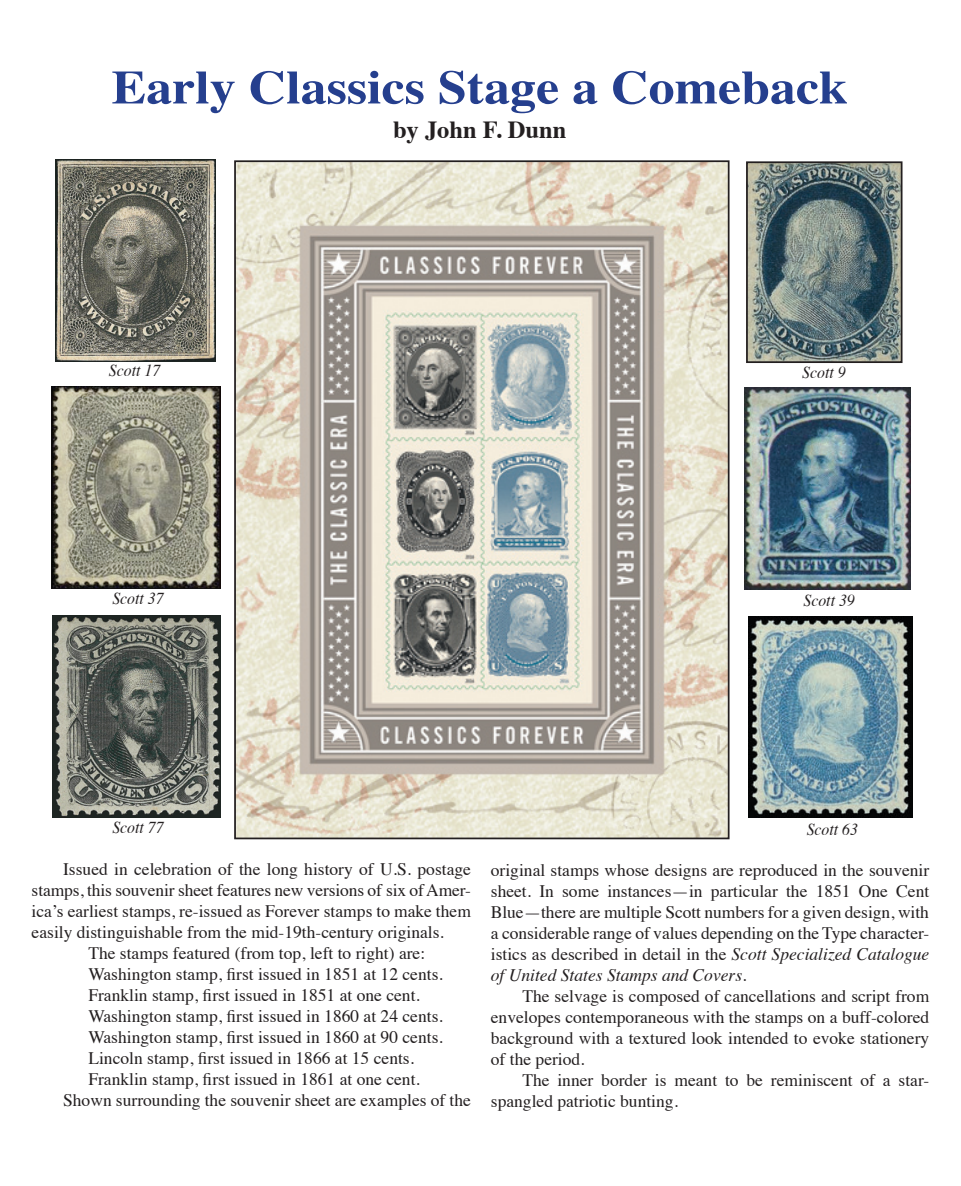
<style>
.page{position:relative;width:961px;height:1186px;background:#fff}
.page>*{position:absolute;margin:0;border:0;box-sizing:border-box;transform-origin:0 0}
.t1{font:700 47.25px "Times";color:#253f8e;scale:1.1 1}
.t2{font:700 24.5px "Times";color:#231f20}
.t3{font:17.5px/21px "Times";color:#231f20;text-align:justify}
.t4{font:italic 16.62px "Times";color:#231f20;scale:.95 1}
.s1{font-style:italic}
</style>
<div class="page">
<img style="left:237px;top:163px;width:489px;height:673px">
<div style="left:234px;top:160px;width:495px;height:679px;border:2px solid #231f20"></div>
<img style="left:55px;top:160px;width:160px;height:201px">
<img style="left:749px;top:164px;width:150px;height:196px">
<div style="left:746px;top:161px;width:156px;height:202px;border:2px solid #231f20"></div>
<img style="left:51px;top:386px;width:170px;height:202px">
<img style="left:744px;top:388px;width:167px;height:201px">
<img style="left:53px;top:616px;width:167px;height:201px">
<img style="left:749px;top:616px;width:163px;height:202px">
<h1 class="t1" style="left:112px;top:42px;width:671px">Early Classics Stage a Comeback</h1>
<h2 class="t2" style="left:393px;top:107px;width:175px">by John F. Dunn</h2>
<p class="t4" style="left:109px;top:356px;width:56px">Scott 17</p>
<p class="t4" style="left:802px;top:358px;width:47px">Scott 9</p>
<p class="t4" style="left:112px;top:584px;width:56px">Scott 37</p>
<p class="t4" style="left:803px;top:586px;width:56px">Scott 39</p>
<p class="t4" style="left:112px;top:812px;width:56px">Scott 77</p>
<p class="t4" style="left:806px;top:815px;width:56px">Scott 63</p>
<p class="t3" style="left:491px;top:857px;width:440px">original stamps whose designs are reproduced in the souvenir sheet. In some instances—in particular the 1851 One Cent Blue—there are multiple Scott numbers for a given design, with a considerable range of values depending on the Type character&shy;istics as described in detail in the <span class="s1">Scott Specialized Catalogue of United States Stamps and Covers</span>.</p>
<p class="t3" style="left:491px;top:983px;width:440px;text-indent:32px">The selvage is composed of cancellations and script from envelopes contemporaneous with the stamps on a buff-colored background with a textured look intended to evoke stationery of the period.</p>
<p class="t3" style="left:491px;top:1067px;width:440px;text-indent:32px">The inner border is meant to be reminiscent of a star&shy;spangled patriotic bunting.</p>
<p class="t3" style="left:63px;top:857px;width:409px">Issued in celebration of the long history of U.S. postage</p>
<p class="t3" style="left:32px;top:878px;width:441px">stamps, this souvenir sheet features new versions of six of Amer-</p>
<p class="t3" style="left:32px;top:899px;width:441px">ica’s earliest stamps, re-issued as Forever stamps to make them</p>
<p class="t3" style="left:32px;top:920px;width:414px">easily distinguishable from the mid-19th-century originals.</p>
<p class="t3" style="left:88px;top:941px;width:338px">The stamps featured (from top, left to right) are:</p>
<p class="t3" style="left:88px;top:962px;width:356px">Washington stamp, first issued in 1851 at 12 cents.</p>
<p class="t3" style="left:88px;top:983px;width:333px">Franklin stamp, first issued in 1851 at one cent.</p>
<p class="t3" style="left:88px;top:1004px;width:356px">Washington stamp, first issued in 1860 at 24 cents.</p>
<p class="t3" style="left:88px;top:1025px;width:356px">Washington stamp, first issued in 1860 at 90 cents.</p>
<p class="t3" style="left:88px;top:1046px;width:327px">Lincoln stamp, first issued in 1866 at 15 cents.</p>
<p class="t3" style="left:88px;top:1067px;width:333px">Franklin stamp, first issued in 1861 at one cent.</p>
<p class="t3" style="left:63px;top:1088px;width:409px">Shown surrounding the souvenir sheet are examples of the</p>
</div>
